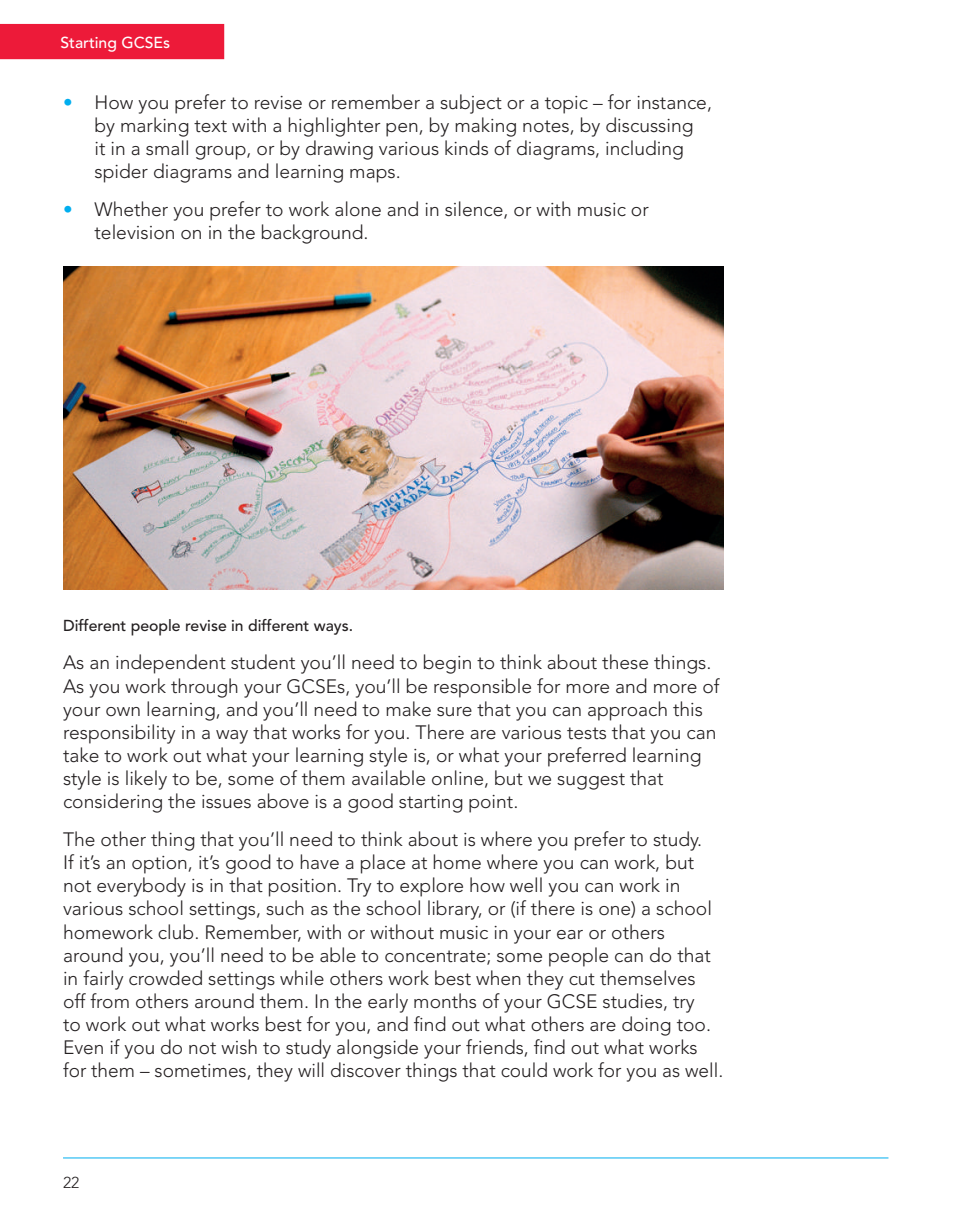
<style>
.page{position:relative;width:953px;height:1221px;background:#fff}
.page>*{position:absolute;margin:0;border:0;box-sizing:border-box;transform-origin:0 0}
.t1{font:300 19.25px/23.1px "Avenir";color:#231f20}
.t2{font:500 15.75px "Avenir";color:#231f20}
.t3{font:500 15.75px "Avenir";color:#fff}
.t4{font:300 15.75px "Avenir";color:#231f20}
.s1{color:#00aeef}
</style>
<div class="page">
<hr style="left:63px;top:1157px;width:825px;height:1px;background:#00aeef">
<div style="left:0;top:24px;width:224px;height:35px;background:#ed1a39"></div>
<img style="left:63px;top:266px;width:661px;height:323px">
<p class="t3" style="left:60px;top:33px;width:111px">Starting GCSEs</p>
<p class="t1" style="left:94px;top:91px;width:619px;text-indent:-32px"><span class="s1">•</span> How you prefer to revise or remember a subject or a topic – for instance, by marking text with a highlighter pen, by making notes, by discussing<br>it in a small group, or by drawing various kinds of diagrams, including spider diagrams and learning maps.</p>
<p class="t1" style="left:94px;top:198px;width:555px;text-indent:-32px"><span class="s1">•</span> Whether you prefer to work alone and in silence, or with music or television on in the background.</p>
<p class="t2" style="left:63px;top:617px;width:291px">Different people revise in different ways.</p>
<p class="t1" style="left:63px;top:651px;width:658px">As an independent student you’ll need to begin to think about these things.<br>As you work through your GCSEs, you’ll be responsible for more and more of your own learning, and you’ll need to make sure that you can approach this responsibility in a way that works for you. There are various tests that you can take to work out what your learning style is, or what your preferred learning style is likely to be, some of them available online, but we suggest that considering the issues above is a good starting point.</p>
<p class="t1" style="left:63px;top:827px;width:661px">The other thing that you’ll need to think about is where you prefer to study.<br>If it’s an option, it’s good to have a place at home where you can work, but not everybody is in that position. Try to explore how well you can work in various school settings, such as the school library, or (if there is one) a school homework club. Remember, with or without music in your ear or others around you, you’ll need to be able to concentrate; some people can do that in fairly crowded settings while others work best when they cut themselves<br>off from others around them. In the early months of your GCSE studies, try<br>to work out what works best for you, and find out what others are doing too.<br>Even if you do not wish to study alongside your friends, find out what works for them – sometimes, they will discover things that could work for you as well.</p>
<p class="t4" style="left:63px;top:1172px;width:18px">22</p>
</div>
